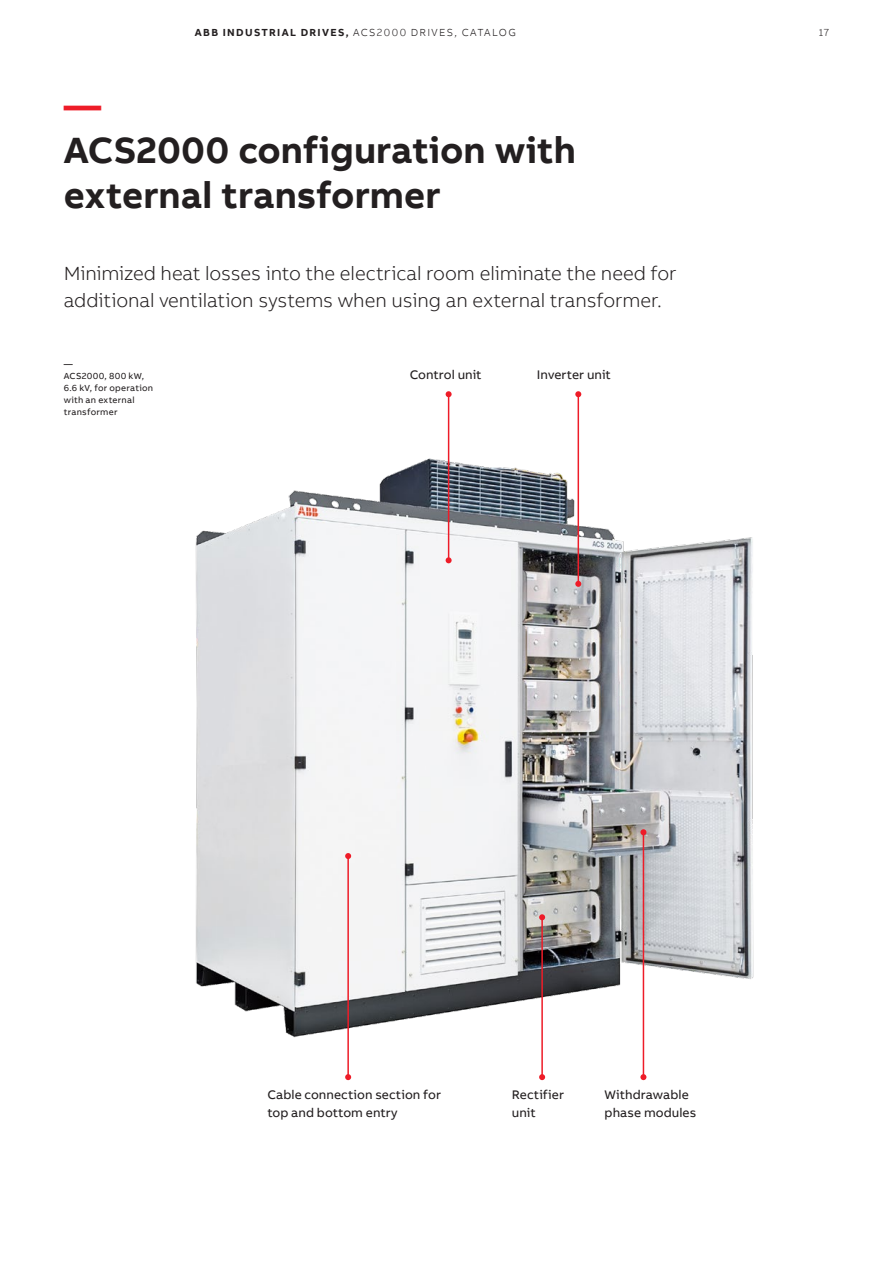
<style>
.page{position:relative;width:893px;height:1263px;background:#fff}
.page>*{position:absolute;margin:0;border:0;box-sizing:border-box;transform-origin:0 0}
.t1{font:700 37.5px/45px "AB Bvoice";color:#231f20}
.t2{font:700 37.5px "AB Bvoice";color:#ee1c28}
.t3{font:300 19.5px/27px "AB Bvoice";letter-spacing:-.005em;color:#231f20}
.t4{font:12.75px/18px "AB Bvoice";letter-spacing:.005em;color:#231f20}
.t5{font:300 10.5px "AB Bvoice";letter-spacing:.13em;color:#231f20}
.t6{font:9px/12px "AB Bvoice";letter-spacing:.025em;color:#231f20}
.s1{font-weight:700}
</style>
<div class="page">
<img style="left:195px;top:433px;width:559px;height:648px">
<hr style="left:448px;top:394px;width:1px;height:166px;background:#ee1c28">
<svg style="left:446px;top:391px;width:6px;height:6px"></svg>
<svg style="left:446px;top:557px;width:6px;height:6px"></svg>
<hr style="left:578px;top:394px;width:1px;height:190px;background:#ee1c28">
<svg style="left:575px;top:391px;width:6px;height:6px"></svg>
<svg style="left:575px;top:581px;width:6px;height:6px"></svg>
<hr style="left:347px;top:856px;width:2px;height:221px;background:#ee1c28">
<svg style="left:345px;top:1074px;width:6px;height:6px"></svg>
<svg style="left:345px;top:853px;width:6px;height:6px"></svg>
<hr style="left:643px;top:832px;width:1px;height:245px;background:#ee1c28">
<svg style="left:640px;top:1074px;width:6px;height:6px"></svg>
<svg style="left:640px;top:829px;width:6px;height:6px"></svg>
<hr style="left:541px;top:917px;width:2px;height:160px;background:#ee1c28">
<svg style="left:539px;top:1074px;width:6px;height:6px"></svg>
<svg style="left:539px;top:914px;width:6px;height:6px"></svg>
<p class="t5" style="left:195px;top:26px;width:322px"><span class="s1">ABB INDUSTRIAL DRIVES,</span> ACS2000 DRIVES, CATALOG</p>
<p class="t5" style="left:819px;top:26px;width:12px">17</p>
<h1 class="t2" style="left:64px;top:81px;width:39px">—</h1>
<h1 class="t1" style="left:64px;top:128px;width:514px">ACS2000 configuration with external transformer</h1>
<p class="t3" style="left:64px;top:260px;width:614px">Minimized heat losses into the electrical room eliminate the need for additional ventilation systems when using an external transformer.</p>
<p class="t6" style="left:64px;top:358px;width:91px">—<br>ACS2000, 800 kW,<br>6.6 kV, for operation with an external transformer</p>
<p class="t4" style="left:410px;top:366px;width:73px">Control unit</p>
<p class="t4" style="left:537px;top:366px;width:75px">Inverter unit</p>
<p class="t4" style="left:267px;top:1086px;width:175px">Cable connection section for top and bottom entry</p>
<p class="t4" style="left:605px;top:1086px;width:93px">Withdrawable phase modules</p>
<p class="t4" style="left:512px;top:1086px;width:54px">Rectifier unit</p>
</div>
